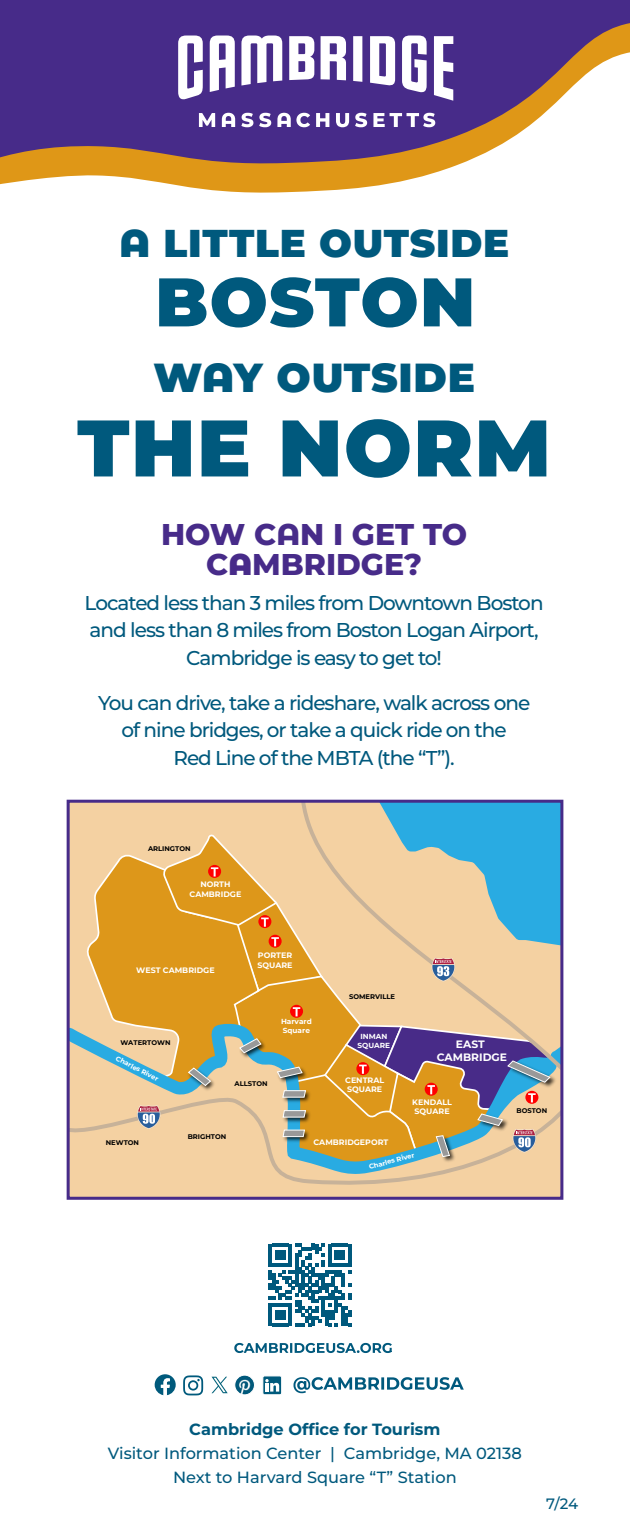
<style>
.page{position:relative;width:630px;height:1530px;background:#fff}
.page>*{position:absolute;margin:0;border:0;box-sizing:border-box;transform-origin:0 0}
.t1{font:900 80px "Montserrat";letter-spacing:.02em;color:#00597d}
.t2{font:900 68.5px "Montserrat";letter-spacing:.02em;color:#00597d}
.t3{font:900 40.5px "Montserrat";letter-spacing:.02em;color:#00597d}
.t4{font:900 38.75px "Montserrat";letter-spacing:.02em;color:#00597d}
.t5{font:800 30px/30px "Montserrat";color:#472b89;text-align:center}
.t6{font:500 20px/27.5px "Montserrat";letter-spacing:-.05em;color:#00597d;text-align:center}
.t7{font:500 16.25px/24.2px "Montserrat";color:#00597d;text-align:center}
.t8{font:700 16.25px "Montserrat";color:#00597d}
.t9{font:500 15px "Montserrat";color:#00597d}
.t10{font:100 10.75px/12.8px "Montserrat";color:#fff;text-align:center}
.t11{font:100 8px/9.5px "Montserrat";color:#fff}
.t12{font:100 7.25px/8.8px "Montserrat";color:#fff;text-align:center}
.t13{font:100 6.75px "Montserrat";color:#000}
.t14{font:100 6.75px "Montserrat";color:#fff}
.s1{font-weight:900}
</style>
<div class="page">
<svg style="left:0;top:166px;width:455px;height:27px;fill:#df9717"></svg>
<svg style="left:0;top:0;width:630px;height:166px;background:#6c4e88"></svg>
<svg style="left:199px;top:113px;width:16px;height:14px"></svg>
<svg style="left:222px;top:113px;width:13px;height:14px"></svg>
<svg style="left:241px;top:113px;width:12px;height:14px"></svg>
<svg style="left:259px;top:113px;width:12px;height:14px"></svg>
<svg style="left:277px;top:113px;width:33px;height:14px"></svg>
<svg style="left:316px;top:113px;width:13px;height:14px"></svg>
<svg style="left:336px;top:113px;width:13px;height:14px"></svg>
<svg style="left:355px;top:113px;width:12px;height:14px"></svg>
<svg style="left:373px;top:113px;width:62px;height:14px"></svg>
<svg style="left:178px;top:36px;width:25px;height:64px"></svg>
<svg style="left:210px;top:36px;width:25px;height:56px"></svg>
<svg style="left:241px;top:36px;width:41px;height:50px"></svg>
<svg style="left:289px;top:36px;width:25px;height:44px"></svg>
<svg style="left:321px;top:36px;width:25px;height:44px"></svg>
<svg style="left:353px;top:36px;width:9px;height:46px"></svg>
<svg style="left:370px;top:36px;width:25px;height:50px"></svg>
<svg style="left:402px;top:36px;width:25px;height:57px"></svg>
<svg style="left:434px;top:36px;width:19px;height:65px"></svg>
<div style="left:71px;top:804px;width:222px;height:210px;background:#f4d1a2"></div>
<svg style="left:85px;top:852px;width:52px;height:162px;background:#e5ac4a"></svg>
<svg style="left:71px;top:1014px;width:66px;height:69px;background:#cac7aa"></svg>
<svg style="left:293px;top:804px;width:266px;height:30px;background:#71b8ca"></svg>
<div style="left:71px;top:1083px;width:66px;height:113px;background:#f4d1a2"></div>
<svg style="left:137px;top:834px;width:422px;height:362px;background:#cdb27f"></svg>
<div style="left:67px;top:800px;width:496px;height:400px;border:3px solid #472b89"></div>
<svg style="left:234px;top:1343px;width:158px;height:10px"></svg>
<svg style="left:269px;top:1244px;width:82px;height:82px"></svg>
<svg style="left:293px;top:1377px;width:171px;height:16px"></svg>
<img style="left:235px;top:1375px;width:19px;height:20px;border-radius:10px">
<div style="left:234px;top:1375px;width:21px;height:20px;border:1px solid #fff;border-radius:50%"></div>
<svg style="left:212px;top:1377px;width:16px;height:16px"></svg>
<svg style="left:263px;top:1376px;width:19px;height:19px"></svg>
<div style="left:263px;top:1376px;width:19px;height:19px;border:1px solid #fff;border-radius:2px"></div>
<svg style="left:265px;top:1379px;width:14px;height:13px"></svg>
<svg style="left:155px;top:1374px;width:21px;height:21px"></svg>
<svg style="left:183px;top:1375px;width:20px;height:20px"></svg>
<p class="t4" style="left:120px;top:214px;width:391px">A LITTLE OUTSIDE</p>
<p class="t2" style="left:155px;top:251px;width:321px">BOSTON</p>
<p class="t3" style="left:153px;top:347px;width:323px">WAY OUTSIDE</p>
<p class="t1" style="left:77px;top:388px;width:475px">THE NORM</p>
<p class="t5" style="left:161px;top:518px;width:308px">HOW CAN I GET TO<br>C<span class="s1">A</span>MBRIDGE?</p>
<p class="t6" style="left:85px;top:588px;width:461px">Located less than 3 miles from Downtown Boston and less than 8 miles from Boston Logan Airport,<br>Cambridge is easy to get to!</p>
<p class="t6" style="left:98px;top:688px;width:434px">You can drive, take a rideshare, walk across one of nine bridges, or take a quick ride on the<br>Red Line of the MBTA (the “T”).</p>
<p class="t13" style="left:148px;top:844px;width:44px">ARLINGTON</p>
<p class="t11" style="left:190px;top:879px;width:53px;text-align:center">NORTH<br>CAMBRIDGE</p>
<p class="t11" style="left:136px;top:965px;width:80px">WEST CAMBRIDGE</p>
<p class="t13" style="left:120px;top:1038px;width:52px">WATERTOWN</p>
<p class="t14" style="left:118px;top:1054px;width:48px;rotate:27deg">Charles River</p>
<p class="t13" style="left:106px;top:1138px;width:35px">NEWTON</p>
<p class="t13" style="left:188px;top:1133px;width:40px">BRIGHTON</p>
<p class="t11" style="left:257px;top:950px;width:37px">PORTER<br>SQUARE</p>
<p class="t12" style="left:281px;top:1017px;width:32px;text-align:left">Harvard<br>Square</p>
<p class="t13" style="left:235px;top:1079px;width:35px">ALLSTON</p>
<p class="t13" style="left:349px;top:992px;width:48px">SOMERVILLE</p>
<p class="t12" style="left:358px;top:1032px;width:34px">INMAN<br>SQUARE</p>
<p class="t11" style="left:345px;top:1075px;width:41px">CENTRAL<br>SQUARE</p>
<p class="t11" style="left:314px;top:1137px;width:76px">CAMBRIDGEPORT</p>
<p class="t10" style="left:437px;top:1037px;width:72px">EAST<br>CAMBRIDGE</p>
<p class="t11" style="left:412px;top:1097px;width:41px">KENDALL<br>SQUARE</p>
<p class="t14" style="left:368px;top:1163px;width:48px;rotate:-15deg">Charles River</p>
<p class="t13" style="left:517px;top:1106px;width:32px">BOSTON</p>
<p class="t8" style="left:189px;top:1417px;width:253px">Cambridge Office for Tourism</p>
<p class="t7" style="left:108px;top:1441px;width:416px">Visitor Information Center | Cambridge, MA 02138<br>Next to Harvard Square “T” Station</p>
<p class="t9" style="left:546px;top:1494px;width:33px">7/24</p>
</div>
